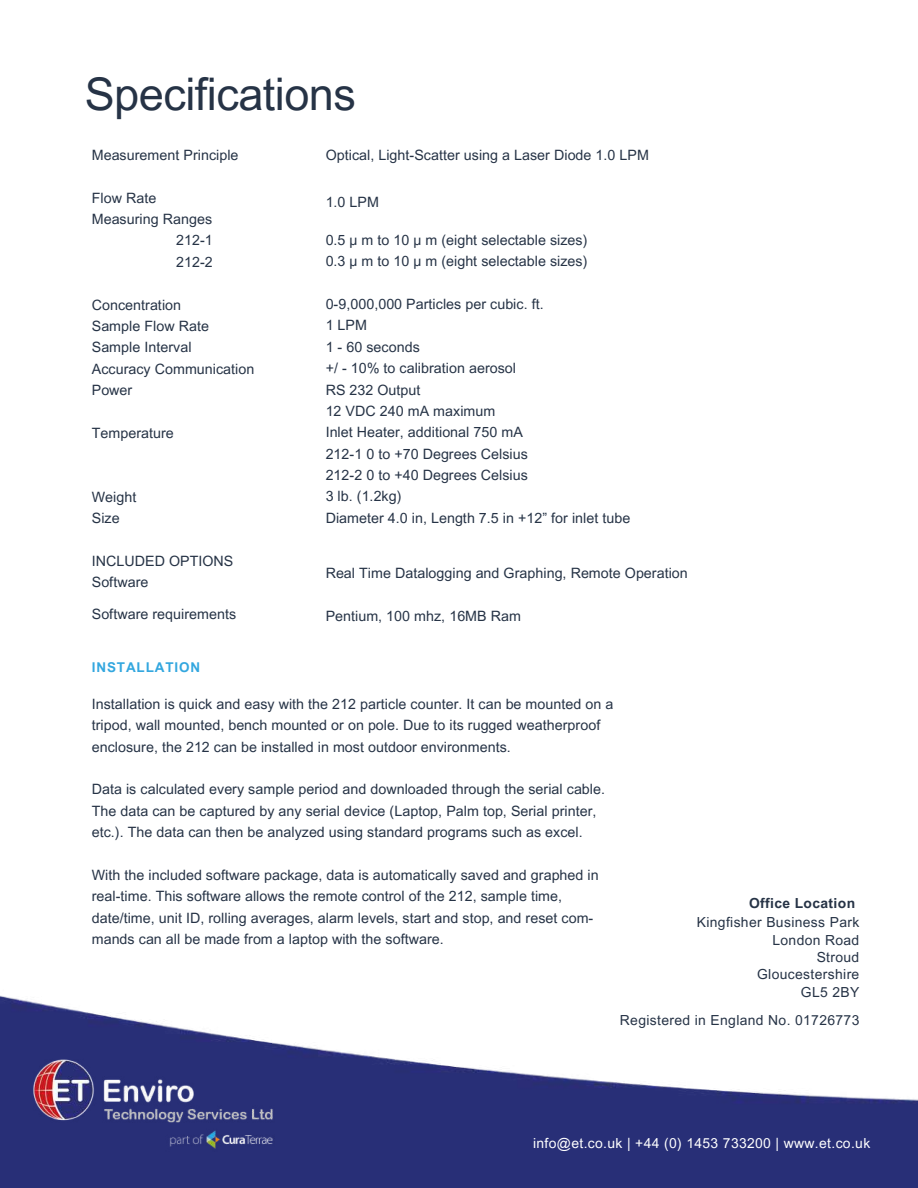
<style>
.page{position:relative;width:918px;height:1188px;background:#fff}
.page>*{position:absolute;margin:0;border:0;box-sizing:border-box;transform-origin:0 0}
.t1{font:45px "Arial MT Pro";letter-spacing:-.01em;color:#263346}
.t2{font:14.25px/21.3px "Arial MT Pro";letter-spacing:.005em;color:#263346}
.t3{font:13.95px/17.4px "Arial MT Pro";letter-spacing:.025em;color:#263346;text-align:right}
.t4{font:13.95px "Arial MT Pro";letter-spacing:.025em;color:#fff}
.t5{font:700 13.95px "Arial MT Pro";letter-spacing:.025em;color:#263346}
.t6{font:700 13.5px "Arial MT Pro";letter-spacing:.065em;color:#33a7df}
</style>
<div class="page">
<img style="left:0;top:995px;width:918px;height:193px">
<img style="left:27px;top:1054px;width:256px;height:106px">
<h1 class="t1" style="left:85px;top:78px;width:273px">Specifications</h1>
<p class="t2" style="left:92px;top:146px;width:148px">Measurement Principle</p>
<p class="t2" style="left:92px;top:189px;width:66px">Flow Rate</p>
<p class="t2" style="left:92px;top:210px;width:122px">Measuring Ranges</p>
<p class="t2" style="left:176px;top:232px;width:38px">212-1</p>
<p class="t2" style="left:176px;top:253px;width:38px">212-2</p>
<p class="t2" style="left:92px;top:296px;width:164px">Concentration<br>Sample Flow Rate<br>Sample Interval<br>Accuracy Communication<br>Power</p>
<p class="t2" style="left:92px;top:424px;width:84px">Temperature</p>
<p class="t2" style="left:92px;top:488px;width:46px">Weight<br>Size</p>
<p class="t2" style="left:92px;top:552px;width:143px">INCLUDED OPTIONS<br>Software</p>
<p class="t2" style="left:92px;top:605px;width:146px">Software requirements</p>
<p class="t6" style="left:92px;top:662px;width:110px">INSTALLATION</p>
<p class="t2" style="left:326px;top:146px;width:325px">Optical, Light-Scatter using a Laser Diode 1.0 LPM</p>
<p class="t2" style="left:326px;top:193px;width:55px">1.0 LPM</p>
<p class="t2" style="left:326px;top:231px;width:263px">0.5 μ m to 10 μ m (eight selectable sizes)<br>0.3 μ m to 10 μ m (eight selectable sizes)</p>
<p class="t2" style="left:326px;top:295px;width:306px">0-9,000,000 Particles per cubic. ft.<br>1 LPM<br>1 - 60 seconds<br>+/ - 10% to calibration aerosol<br>RS 232 Output<br>12 VDC 240 mA maximum<br>Inlet Heater, additional 750 mA<br>212-1 0 to +70 Degrees Celsius<br>212-2 0 to +40 Degrees Celsius<br>3 lb. (1.2kg)<br>Diameter 4.0 in, Length 7.5 in +12” for inlet tube</p>
<p class="t2" style="left:326px;top:565px;width:364px">Real Time Datalogging and Graphing, Remote Operation</p>
<p class="t2" style="left:326px;top:607px;width:197px">Pentium, 100 mhz, 16MB Ram</p>
<p class="t2" style="left:92px;top:695px;width:523px">Installation is quick and easy with the 212 particle counter. It can be mounted on a tripod, wall mounted, bench mounted or on pole. Due to its rugged weatherproof enclosure, the 212 can be installed in most outdoor environments.</p>
<p class="t2" style="left:92px;top:780px;width:515px">Data is calculated every sample period and downloaded through the serial cable.<br>The data can be captured by any serial device (Laptop, Palm top, Serial printer, etc.). The data can then be analyzed using standard programs such as excel.</p>
<p class="t2" style="left:92px;top:866px;width:508px">With the included software package, data is automatically saved and graphed in real-time. This software allows the remote control of the 212, sample time, date/time, unit ID, rolling averages, alarm levels, start and stop, and reset com&shy;mands can all be made from a laptop with the software.</p>
<p class="t5" style="left:749px;top:898px;width:108px">Office Location</p>
<p class="t3" style="left:697px;top:916px;width:164px">Kingfisher Business Park<br>London Road<br>Stroud<br>Gloucestershire<br>GL5 2BY</p>
<p class="t3" style="left:620px;top:1013px;width:241px">Registered in England No. 01726773</p>
<p class="t4" style="left:533px;top:1138px;width:339px">info@et.co.uk | +44 (0) 1453 733200 | www.et.co.uk</p>
</div>
